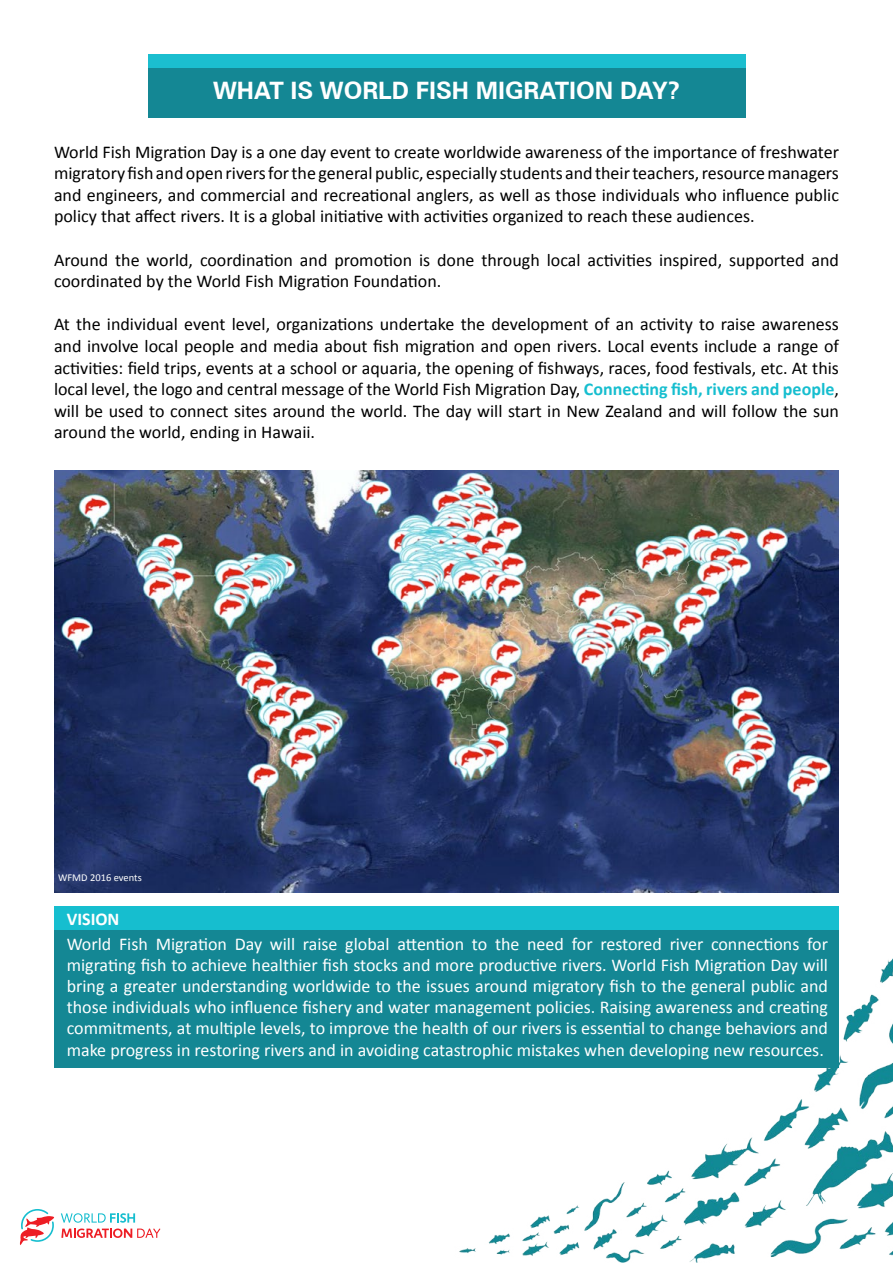
<style>
.page{position:relative;width:893px;height:1263px;background:#fff}
.page>*{position:absolute;margin:0;border:0;box-sizing:border-box;transform-origin:0 0}
.t1{font:700 24px "Zurich BT";color:#fff}
.t2{font:18px/21.6px "Calibri";color:#000;text-align:justify}
.t3{font:18px/21.1px "Calibri";color:#fff;text-align:justify}
.t4{font:700 18px "Calibri";color:#fff}
.t5{font:10.5px "Calibri";color:#fff}
.s1{font-weight:700;color:#16becf}
</style>
<div class="page">
<div style="left:148px;top:66px;width:597px;height:52px;background:#148794"></div>
<div style="left:148px;top:54px;width:597px;height:14px;background:#1bbecf"></div>
<svg style="left:19px;top:1209px;width:36px;height:36px"></svg>
<svg style="left:61px;top:1213px;width:99px;height:25px"></svg>
<img style="left:459px;top:958px;width:434px;height:305px">
<img style="left:54px;top:470px;width:785px;height:422px">
<div style="left:54px;top:930px;width:785px;height:138px;background:#148794"></div>
<div style="left:54px;top:906px;width:785px;height:24px;background:#16becf"></div>
<h1 class="t1" style="left:213px;top:76px;width:468px">WHAT IS WORLD FISH MIGRATION DAY?</h1>
<p class="t2" style="left:54px;top:141px;width:786px">World Fish Migration Day is a one day event to create worldwide awareness of the importance of freshwater migratory fish and open rivers for the general public, especially students and their teachers, resource managers and engineers, and commercial and recreational anglers, as well as those individuals who influence public policy that affect rivers. It is a global initiative with activities organized to reach these audiences.</p>
<p class="t2" style="left:54px;top:249px;width:786px">Around the world, coordination and promotion is done through local activities inspired, supported and coordinated by the World Fish Migration Foundation.</p>
<p class="t2" style="left:54px;top:314px;width:786px">At the individual event level, organizations undertake the development of an activity to raise awareness and involve local people and media about fish migration and open rivers. Local events include a range of activities: field trips, events at a school or aquaria, the opening of fishways, races, food festivals, etc. At this local level, the logo and central message of the World Fish Migration Day, <span class="s1">Connecting fish, rivers and people</span>, will be used to connect sites around the world. The day will start in New Zealand and will follow the sun around the world, ending in Hawaii.</p>
<p class="t5" style="left:58px;top:871px;width:85px">WFMD 2016 events</p>
<p class="t4" style="left:67px;top:907px;width:54px">VISION</p>
<p class="t3" style="left:67px;top:934px;width:763px">World Fish Migration Day will raise global attention to the need for restored river connections for migrating fish to achieve healthier fish stocks and more productive rivers. World Fish Migration Day will bring a greater understanding worldwide to the issues around migratory fish to the general public and those individuals who influence fishery and water management policies. Raising awareness and creating commitments, at multiple levels, to improve the health of our rivers is essential to change behaviors and make progress in restoring rivers and in avoiding catastrophic mistakes when developing new resources.</p>
</div>
